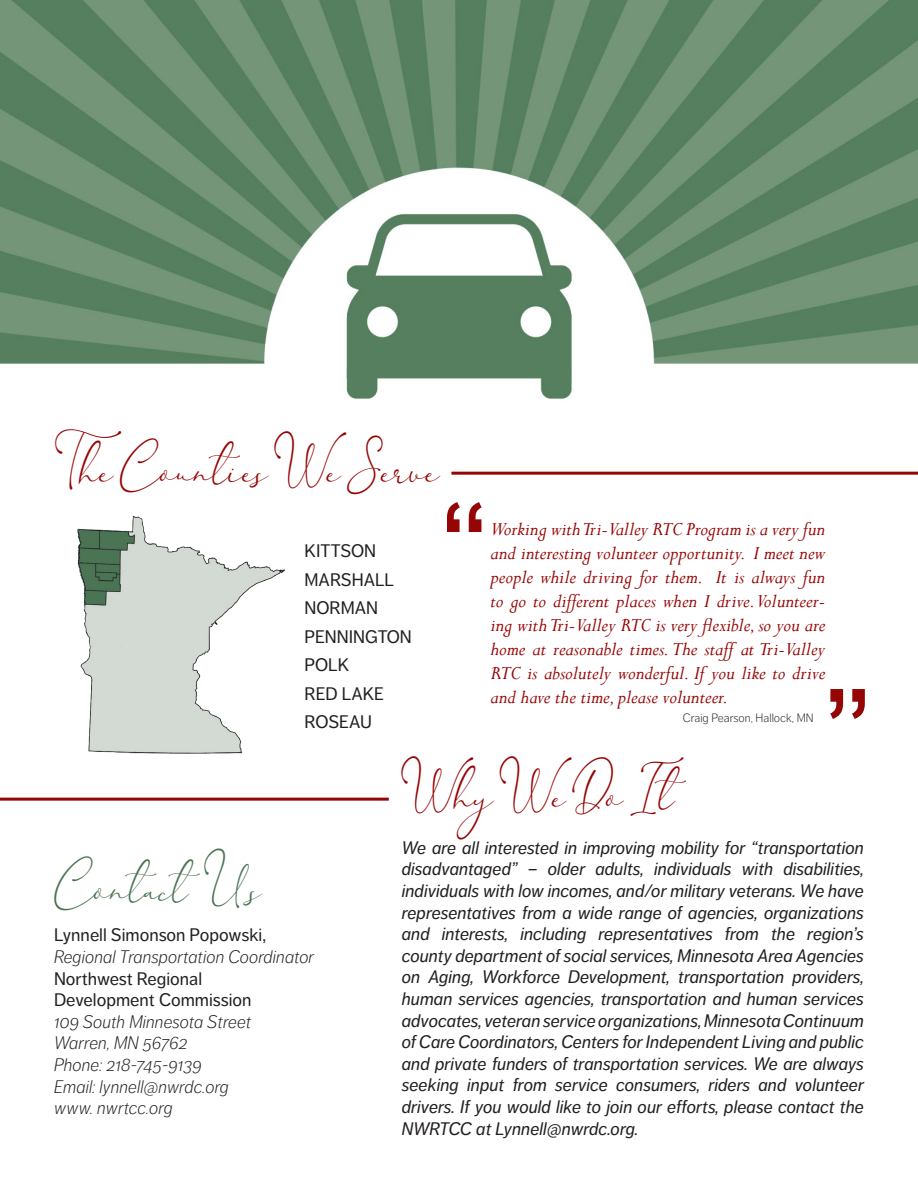
<style>
.page{position:relative;width:918px;height:1188px;background:#fff}
.page>*{position:absolute;margin:0;border:0;box-sizing:border-box;transform-origin:0 0}
.t1{font:135px "Dagny Pro";color:#950505}
.t2{font:27px "Kingsley";color:#960303}
.t3{font:27px "Kingsley";color:#4a7453}
.t4{font:italic 21px/24px "Perpetua";color:#960303;text-align:justify}
.t5{font:italic 18px/21.6px "Dagny Pro";color:#231f20;text-align:justify}
.t6{font:italic 300 18px "Dagny Pro";color:#231f20}
.t7{font:18px/28.5px "Dagny Pro";color:#231f20}
.t8{font:300 12px "Dagny Pro";color:#231f20}
</style>
<div class="page">
<img style="left:0;top:0;width:918px;height:399px">
<img style="left:77px;top:516px;width:208px;height:238px">
<hr style="left:451px;top:472px;width:467px;height:3px;background:#950505">
<hr style="left:0;top:798px;width:389px;height:3px;background:#950505">
<p class="t2" style="left:54px;top:455px;width:387px">The Counties We Serve</p>
<p class="t7" style="left:305px;top:537px;width:73px">KITTSON</p>
<p class="t7" style="left:305px;top:565px;width:109px">MARSHALL<br>NORMAN<br>PENNINGTON<br>POLK</p>
<p class="t7" style="left:305px;top:679px;width:81px">RED LAKE</p>
<p class="t7" style="left:305px;top:708px;width:69px">ROSEAU</p>
<p class="t1" style="left:439px;top:476px;width:51px">“</p>
<p class="t4" style="left:490px;top:516px;width:336px">Working with Tri-Valley RTC Program is a very fun and interesting volunteer opportunity. I meet new people while driving for them. It is always fun to go to different places when I drive.Volunteer&shy;ing with Tri-Valley RTC is very flexible, so you are home at reasonable times. The staff at Tri-Valley RTC is absolutely wonderful. If you like to drive and have the time, please volunteer.</p>
<p class="t8" style="left:683px;top:711px;width:132px">Craig Pearson, Hallock, MN</p>
<p class="t1" style="left:872px;top:745px;width:51px;rotate:-180deg">“</p>
<p class="t3" style="left:54px;top:874px;width:209px">ContactU s</p>
<p class="t7" style="left:54px;top:921px;width:214px">Lynnell Simonson Popowski,</p>
<p class="t6" style="left:54px;top:947px;width:262px">Regional Transportation Coordinator</p>
<p class="t7" style="left:54px;top:968px;width:199px;line-height:21.6px">Northwest Regional<br>Development Commission</p>
<p class="t6" style="left:54px;top:1011px;width:199px">109 South Minnesota Street</p>
<p class="t6" style="left:54px;top:1033px;width:135px">Warren, MN 56762</p>
<p class="t6" style="left:54px;top:1055px;width:149px">Phone: 218-745-9139</p>
<p class="t6" style="left:54px;top:1076px;width:177px">Email: lynnell@nwrdc.org</p>
<p class="t6" style="left:54px;top:1098px;width:120px">www. nwrtcc.org</p>
<p class="t2" style="left:402px;top:781px;width:290px">Wh yWe D o It</p>
<p class="t5" style="left:402px;top:837px;width:464px">We are all interested in improving mobility for “transportation disadvantaged” – older adults, individuals with disabilities, individuals with low incomes, and/or military veterans. We have representatives from a wide range of agencies, organizations and interests, including representatives from the region’s county department of social services, Minnesota Area Agencies on Aging, Workforce Development, transportation providers, human services agencies, transportation and human services advocates, veteran service organizations, Minnesota Continuum of Care Coordinators, Centers for Independent Living and public and private funders of transportation services. We are always seeking input from service consumers, riders and volunteer drivers. If you would like to join our efforts, please contact the NWRTCC at Lynnell@nwrdc.org.</p>
</div>
